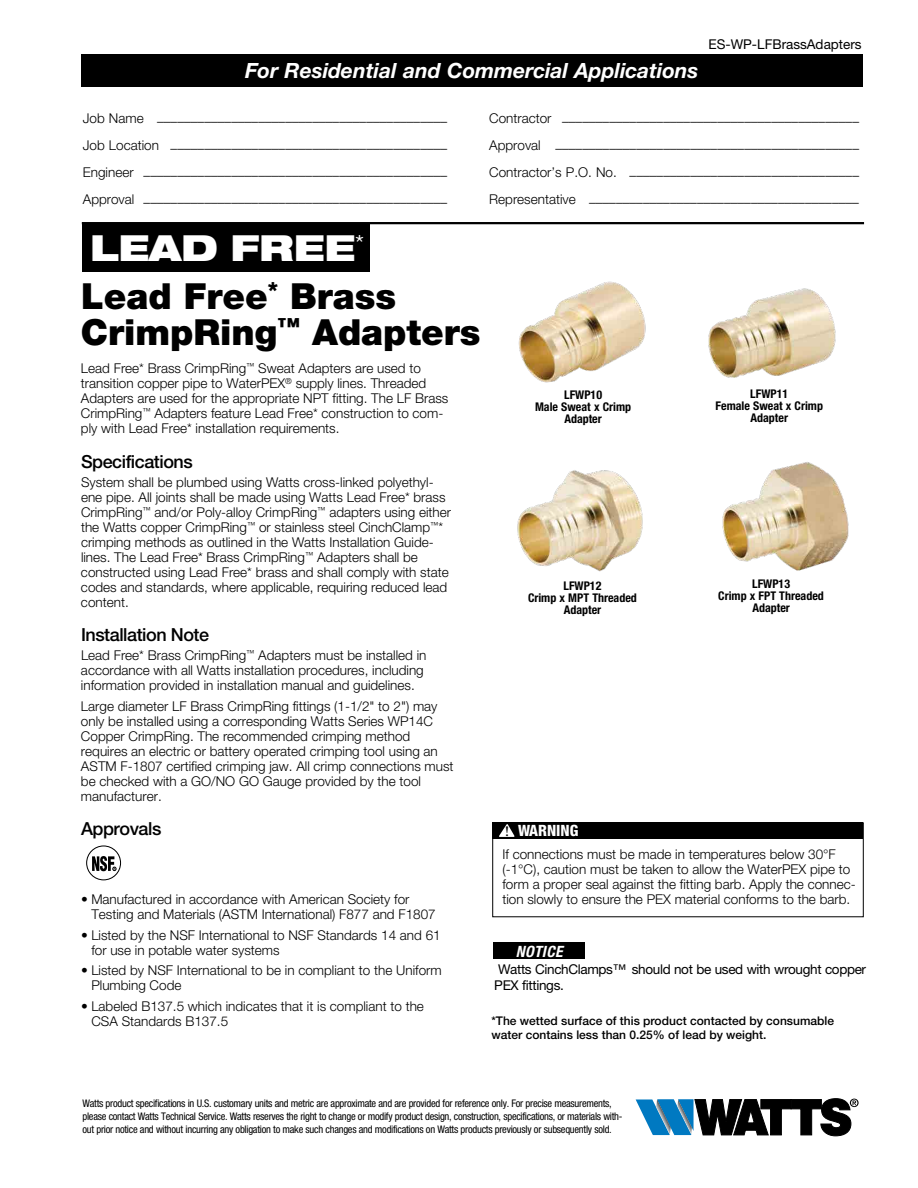
<style>
.page{position:relative;width:918px;height:1188px;background:#fff}
.page>*{position:absolute;margin:0;border:0;box-sizing:border-box;transform-origin:0 0}
.t1{font:900 36px/36px "Helvetica Neue LT Std";color:#000}
.t2{font:900 expanded 36px "Helvetica Neue LT Std";color:#fff}
.t3{font:italic 700 21px "Helvetica Neue LT Std";color:#fff}
.t4{font:500 18px "Helvetica Neue LT Std";letter-spacing:-.025em;color:#000}
.t5{font:800 condensed 15.6px "Helvetica Neue LT Std";color:#fff}
.t6{font:italic 700 condensed 15.6px "Helvetica Neue LT Std";letter-spacing:.025em;color:#fff}
.t7{font:300 13.5px/15px "Helvetica Neue LT Std";color:#000}
.t8{font:13.5px/16.2px "Helvetica Neue LT Std";letter-spacing:-.025em;color:#000}
.t9{font:13.5px "Helvetica Neue LT Std";color:#000}
.t10{font:700 condensed 12px/12px "Helvetica Neue LT Std";color:#000;text-align:center}
.t11{font:500 12px/13.5px "Helvetica Neue LT Std";color:#000}
.t12{font:condensed 10.5px/13.2px "Helvetica Neue LT Std";letter-spacing:-.025em;color:#000}
.s1{font-family:"Minion Pro Semibold Subh";font-weight:400;font-stretch:normal;font-size:14.55px;color:#000}
</style>
<div class="page">
<svg style="left:92px;top:856px;width:24px;height:15px"></svg>
<div style="left:86px;top:845px;width:35px;height:35px;border:1px solid #000;border-radius:50%"></div>
<img style="left:518px;top:281px;width:128px;height:102px">
<img style="left:708px;top:288px;width:128px;height:90px">
<img style="left:722px;top:462px;width:127px;height:109px">
<div style="left:81px;top:54px;width:782px;height:32px;background:#000"></div>
<div style="left:494px;top:943px;width:91px;height:16px;background:#000"></div>
<img style="left:517px;top:470px;width:126px;height:102px">
<div style="left:493px;top:822px;width:370px;height:17px;background:#000"></div>
<svg style="left:499px;top:824px;width:16px;height:13px"></svg>
<div style="left:492px;top:822px;width:372px;height:95px;border:1px solid #000"></div>
<hr style="left:82px;top:222px;width:782px;height:2px;background:#000">
<div style="left:82px;top:223px;width:288px;height:49px;background:#000"></div>
<svg style="left:636px;top:1098px;width:223px;height:38px"></svg>
<h2 class="t3" style="left:245px;top:57px;width:455px">For Residential and Commercial Applications</h2>
<p class="t9" style="left:708px;top:36px;width:155px">ES-WP-LFBrassAdapters</p>
<p class="t7" style="left:83px;top:113px;width:366px">Job Name –––––––––––––––––––––––––––––––––––––––––––</p>
<p class="t7" style="left:489px;top:113px;width:371px">Contractor ––––––––––––––––––––––––––––––––––––––––––––</p>
<p class="t7" style="left:83px;top:140px;width:366px">Job Location –––––––––––––––––––––––––––––––––––––––––</p>
<p class="t7" style="left:489px;top:140px;width:371px">Approval –––––––––––––––––––––––––––––––––––––––––––––</p>
<p class="t7" style="left:83px;top:168px;width:366px">Engineer –––––––––––––––––––––––––––––––––––––––––––––</p>
<p class="t7" style="left:489px;top:168px;width:371px">Contractor’s P.O. No. ––––––––––––––––––––––––––––––––––</p>
<p class="t7" style="left:83px;top:195px;width:366px">Approval –––––––––––––––––––––––––––––––––––––––––––––</p>
<p class="t7" style="left:489px;top:195px;width:371px">Representative ––––––––––––––––––––––––––––––––––––––––</p>
<h1 class="t2" style="left:90px;top:224px;width:276px">LEAD FREE<sup>*</sup></h1>
<h1 class="t1" style="left:81px;top:278px;width:401px">Lead Free<sup>*</sup> Brass<br>CrimpRing<sup>™</sup> Adapters</h1>
<p class="t7" style="left:81px;top:361px;width:369px">Lead Free* Brass CrimpRing<sup>™</sup> Sweat Adapters are used to transition copper pipe to WaterPEX<sup>®</sup> supply lines. Threaded Adapters are used for the appropriate NPT fitting. The LF Brass CrimpRing<sup>™</sup> Adapters feature Lead Free* construction to com&shy;ply with Lead Free* installation requirements.</p>
<h3 class="t4" style="left:81px;top:450px;width:113px">Specifications</h3>
<p class="t7" style="left:81px;top:474px;width:372px">System shall be plumbed using Watts cross-linked polyethyl&shy;ene pipe. All joints shall be made using Watts Lead Free* brass CrimpRing<sup>™</sup> and/or Poly-alloy CrimpRing<sup>™</sup> adapters using either the Watts copper CrimpRing<sup>™</sup> or stainless steel CinchClamp<sup>™</sup>* crimping methods as outlined in the Watts Installation Guide&shy;lines. The Lead Free* Brass CrimpRing<sup>™</sup> Adapters shall be constructed using Lead Free* brass and shall comply with state codes and standards, where applicable, requiring reduced lead content.</p>
<h3 class="t4" style="left:81px;top:624px;width:130px">Installation Note</h3>
<p class="t7" style="left:81px;top:648px;width:347px">Lead Free* Brass CrimpRing<sup>™</sup> Adapters must be installed in accordance with all Watts installation procedures, including information provided in installation manual and guidelines.</p>
<p class="t7" style="left:81px;top:698px;width:374px">Large diameter LF Brass CrimpRing fittings (1-1/2" to 2") may only be installed using a corresponding Watts Series WP14C Copper CrimpRing. The recommended crimping method requires an electric or battery operated crimping tool using an ASTM F-1807 certified crimping jaw. All crimp connections must be checked with a GO/NO GO Gauge provided by the tool manufacturer.</p>
<h3 class="t4" style="left:81px;top:818px;width:82px">Approvals</h3>
<p class="t7" style="left:91px;top:891px;width:346px;text-indent:-10px">• Manufactured in accordance with American Society for<br>Testing and Materials (ASTM International) F877 and F1807</p>
<p class="t7" style="left:91px;top:927px;width:351px;text-indent:-10px">• Listed by the NSF International to NSF Standards 14 and 61 for use in potable water systems</p>
<p class="t7" style="left:91px;top:962px;width:352px;text-indent:-10px">• Listed by NSF International to be in compliant to the Uniform<br>Plumbing Code</p>
<p class="t7" style="left:91px;top:998px;width:334px;text-indent:-10px">• Labeled B137.5 which indicates that it is compliant to the<br>CSA Standards B137.5</p>
<p class="t10" style="left:535px;top:388px;width:98px">LFWP10<br>Male Sweat x Crimp<br>Adapter</p>
<p class="t10" style="left:716px;top:387px;width:109px">LFWP11<br>Female Sweat x Crimp<br>Adapter</p>
<p class="t10" style="left:528px;top:580px;width:110px">LFWP12<br>Crimp x MPT Threaded<br>Adapter</p>
<p class="t10" style="left:718px;top:578px;width:107px">LFWP13<br>Crimp x FPT Threaded<br>Adapter</p>
<p class="t5" style="left:505px;top:821px;width:75px"><span class="s1">!</span> WARNING</p>
<p class="t7" style="left:502px;top:846px;width:355px">If connections must be made in temperatures below 30°F (-1°C), caution must be taken to allow the WaterPEX pipe to form a proper seal against the fitting barb. Apply the connec&shy;tion slowly to ensure the PEX material conforms to the barb.</p>
<p class="t6" style="left:516px;top:942px;width:48px">NOTICE</p>
<p class="t8" style="left:494px;top:961px;width:373px">Watts CinchClamps™ should not be used with wrought copper<br>PEX fittings.</p>
<p class="t11" style="left:491px;top:1014px;width:344px">*The wetted surface of this product contacted by consumable water contains less than 0.25% of lead by weight.</p>
<p class="t12" style="left:82px;top:1096px;width:542px">Watts product specifications in U.S. customary units and metric are approximate and are provided for reference only. For precise measurements, please contact Watts Technical Service. Watts reserves the right to change or modify product design, construction, specifications, or materials with&shy;out prior notice and without incurring any obligation to make such changes and modifications on Watts products previously or subsequently sold.</p>
</div>
